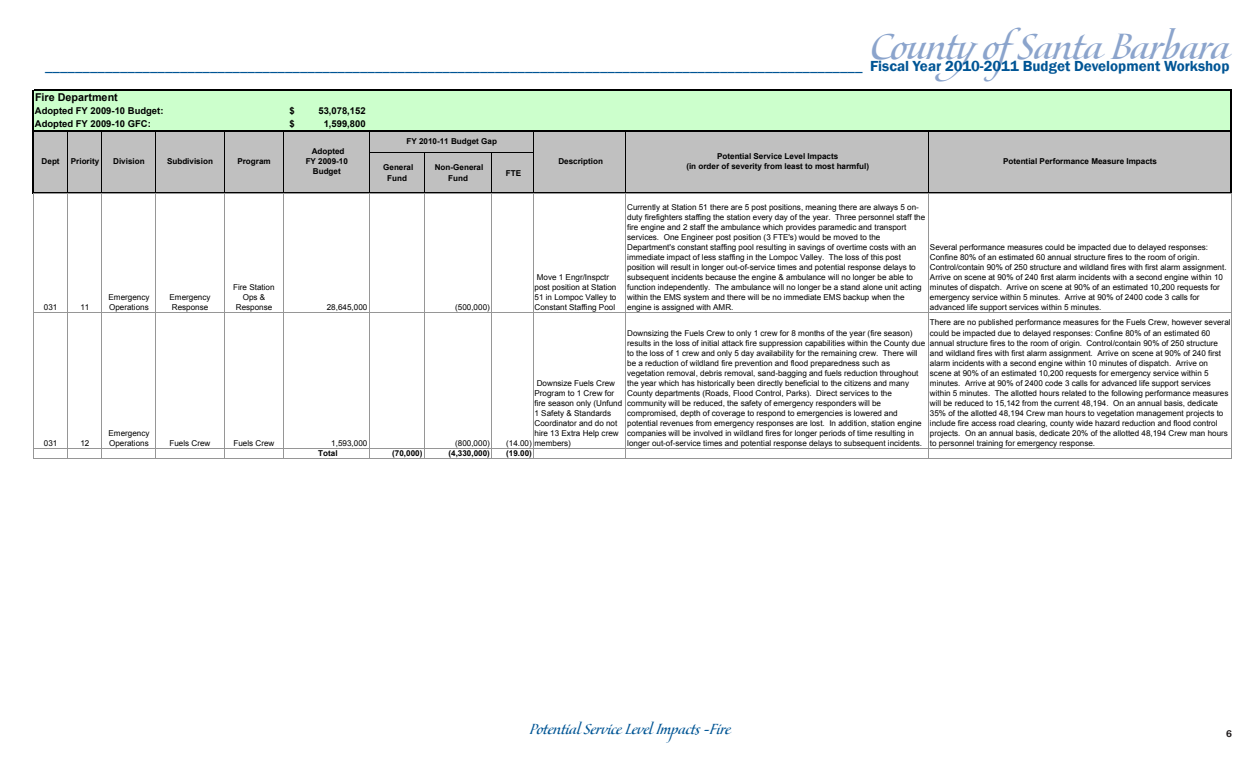
<style>
.page{position:relative;width:1260px;height:765px;background:#fff}
.page>*{position:absolute;margin:0;border:0;box-sizing:border-box;transform-origin:0 0}
.t1{font:700 43.75px "Maestro L";color:#8ba4cc}
.t2{font:700 17.5px "Maestro L";color:#005595}
.t3{font:15px "Franklin Gothic";color:#005595}
.t4{font:700 10.75px "Arial";color:#000}
.t5{font:600 10px "Franklin Gothic";color:#231f20}
.t6{font:700 9.5px "Arial";color:#000}
.t7{font:8.12px/10px "Arial";color:#000}
.t8{font:700 8.12px/10.4px "Arial";color:#000;text-align:center}
.s1{font-weight:600}
</style>
<div class="page">
<div style="left:33px;top:90px;width:1198px;height:41px;background:#cfc"></div>
<div style="left:33px;top:131px;width:1198px;height:62px;background:#c0c0c0"></div>
<hr style="left:33px;top:90px;width:1px;height:103px;background:#000">
<hr style="left:67px;top:131px;width:1px;height:61px;background:#000">
<hr style="left:102px;top:131px;width:1px;height:61px;background:#000">
<hr style="left:155px;top:131px;width:1px;height:61px;background:#000">
<hr style="left:224px;top:131px;width:1px;height:61px;background:#000">
<hr style="left:283px;top:131px;width:1px;height:61px;background:#000">
<hr style="left:369px;top:131px;width:1px;height:61px;background:#000">
<hr style="left:424px;top:153px;width:1px;height:39px;background:#000">
<hr style="left:491px;top:153px;width:1px;height:39px;background:#000">
<hr style="left:533px;top:131px;width:1px;height:61px;background:#000">
<hr style="left:625px;top:131px;width:1px;height:61px;background:#000">
<hr style="left:928px;top:131px;width:1px;height:61px;background:#000">
<hr style="left:1231px;top:91px;width:1px;height:102px;background:#000">
<hr style="left:34px;top:90px;width:1198px;height:1px;background:#000">
<hr style="left:34px;top:130px;width:1198px;height:1px;background:#000">
<hr style="left:370px;top:152px;width:163px;height:1px;background:#000">
<hr style="left:34px;top:192px;width:1198px;height:1px;background:#000">
<hr style="left:33px;top:193px;width:1px;height:266px;background:#969696">
<hr style="left:67px;top:194px;width:1px;height:265px;background:#969696">
<hr style="left:102px;top:194px;width:1px;height:265px;background:#969696">
<hr style="left:155px;top:194px;width:1px;height:265px;background:#969696">
<hr style="left:224px;top:194px;width:1px;height:265px;background:#969696">
<hr style="left:283px;top:194px;width:1px;height:265px;background:#969696">
<hr style="left:369px;top:194px;width:1px;height:265px;background:#969696">
<hr style="left:424px;top:194px;width:1px;height:265px;background:#969696">
<hr style="left:491px;top:194px;width:1px;height:265px;background:#969696">
<hr style="left:533px;top:194px;width:1px;height:265px;background:#969696">
<hr style="left:625px;top:194px;width:1px;height:265px;background:#969696">
<hr style="left:928px;top:194px;width:1px;height:265px;background:#969696">
<hr style="left:1231px;top:194px;width:1px;height:265px;background:#969696">
<hr style="left:34px;top:193px;width:1197px;height:1px;background:#969696">
<hr style="left:34px;top:312px;width:1197px;height:1px;background:#969696">
<hr style="left:34px;top:448px;width:1197px;height:1px;background:#969696">
<hr style="left:34px;top:458px;width:1197px;height:1px;background:#969696">
<h1 class="t1" style="left:871px;top:18px;width:360px">CountyofSanta Barbara</h1>
<h3 class="t3" style="left:45px;top:57px;width:1186px">_____________________________________________________________________________________________________________ <span class="s1">Fiscal Year 2010-2011 Budget Development Workshop</span></h3>
<p class="t4" style="left:35px;top:90px;width:84px">Fire Department</p>
<p class="t6" style="left:35px;top:104px;width:130px">Adopted FY 2009-10 Budget:</p>
<p class="t6" style="left:290px;top:104px;width:7px">$</p>
<p class="t6" style="left:318px;top:104px;width:49px">53,078,152</p>
<p class="t6" style="left:35px;top:118px;width:118px">Adopted FY 2009-10 GFC:</p>
<p class="t6" style="left:290px;top:118px;width:7px">$</p>
<p class="t6" style="left:324px;top:118px;width:44px">1,599,800</p>
<p class="t8" style="left:406px;top:137px;width:92px">FY 2010-11 Budget Gap</p>
<p class="t8" style="left:306px;top:146px;width:44px">Adopted<br>FY 2009-10<br>Budget</p>
<p class="t8" style="left:686px;top:151px;width:184px">Potential Service Level Impacts<br>(in order of severity from least to most harmful)</p>
<p class="t8" style="left:42px;top:156px;width:19px">Dept</p>
<p class="t8" style="left:71px;top:156px;width:30px">Priority</p>
<p class="t8" style="left:113px;top:156px;width:33px">Division</p>
<p class="t8" style="left:167px;top:156px;width:47px">Subdivision</p>
<p class="t8" style="left:237px;top:156px;width:35px">Program</p>
<p class="t8" style="left:558px;top:156px;width:46px">Description</p>
<p class="t8" style="left:1003px;top:156px;width:155px">Potential Performance Measure Impacts</p>
<p class="t8" style="left:383px;top:163px;width:32px">General<br>Fund</p>
<p class="t8" style="left:435px;top:163px;width:50px">Non-General<br>Fund</p>
<p class="t8" style="left:506px;top:168px;width:17px">FTE</p>
<p class="t7" style="left:44px;top:302px;width:15px">031</p>
<p class="t7" style="left:80px;top:302px;width:11px">11</p>
<p class="t7" style="left:109px;top:292px;width:42px">Emergency<br>Operations</p>
<p class="t7" style="left:170px;top:292px;width:42px">Emergency<br>Response</p>
<p class="t7" style="left:233px;top:282px;width:43px;text-align:center">Fire Station<br>Ops &amp;<br>Response</p>
<p class="t7" style="left:327px;top:302px;width:42px">28,645,000</p>
<p class="t7" style="left:455px;top:302px;width:36px">(500,000)</p>
<p class="t7" style="left:535px;top:272px;width:83px">Move 1 Engr/Inspctr post position at Station<br>51 in Lompoc Valley to<br>Constant Staffing Pool</p>
<p class="t7" style="left:627px;top:202px;width:300px">Currently at Station 51 there are 5 post positions, meaning there are always 5 on&shy;duty firefighters staffing the station every day of the year. Three personnel staff the fire engine and 2 staff the ambulance which provides paramedic and transport services. One Engineer post position (3 FTE's) would be moved to the Department's constant staffing pool resulting in savings of overtime costs with an immediate impact of less staffing in the Lompoc Valley. The loss of this post position will result in longer out-of-service times and potential response delays to subsequent incidents because the engine &amp; ambulance will no longer be able to function independently. The ambulance will no longer be a stand alone unit acting within the EMS system and there will be no immediate EMS backup when the engine is assigned with AMR.</p>
<p class="t7" style="left:930px;top:242px;width:298px">Several performance measures could be impacted due to delayed responses:<br>Confine 80% of an estimated 60 annual structure fires to the room of origin.<br>Control/contain 90% of 250 structure and wildland fires with first alarm assignment.<br>Arrive on scene at 90% of 240 first alarm incidents with a second engine within 10 minutes of dispatch. Arrive on scene at 90% of an estimated 10,200 requests for emergency service within 5 minutes. Arrive at 90% of 2400 code 3 calls for advanced life support services within 5 minutes.</p>
<p class="t7" style="left:627px;top:328px;width:300px">Downsizing the Fuels Crew to only 1 crew for 8 months of the year (fire season) results in the loss of initial attack fire suppression capabilities within the County due to the loss of 1 crew and only 5 day availability for the remaining crew. There will be a reduction of wildland fire prevention and flood preparedness such as vegetation removal, debris removal, sand-bagging and fuels reduction throughout the year which has historically been directly beneficial to the citizens and many County departments (Roads, Flood Control, Parks). Direct services to the community will be reduced, the safety of emergency responders will be compromised, depth of coverage to respond to emergencies is lowered and potential revenues from emergency responses are lost. In addition, station engine companies will be involved in wildland fires for longer periods of time resulting in longer out-of-service times and potential response delays to subsequent incidents.</p>
<p class="t7" style="left:930px;top:318px;width:302px">There are no published performance measures for the Fuels Crew, however several could be impacted due to delayed responses: Confine 80% of an estimated 60 annual structure fires to the room of origin. Control/contain 90% of 250 structure and wildland fires with first alarm assignment. Arrive on scene at 90% of 240 first alarm incidents with a second engine within 10 minutes of dispatch. Arrive on scene at 90% of an estimated 10,200 requests for emergency service within 5 minutes. Arrive at 90% of 2400 code 3 calls for advanced life support services within 5 minutes. The allotted hours related to the following performance measures will be reduced to 15,142 from the current 48,194. On an annual basis, dedicate 35% of the allotted 48,194 Crew man hours to vegetation management projects to include fire access road clearing, county wide hazard reduction and flood control projects. On an annual basis, dedicate 20% of the allotted 48,194 Crew man hours to personnel training for emergency response.</p>
<p class="t7" style="left:535px;top:378px;width:89px">Downsize Fuels Crew<br>Program to 1 Crew for fire season only (Unfund<br>1 Safety &amp; Standards<br>Coordinator and do not hire 13 Extra Help crew</p>
<p class="t7" style="left:44px;top:438px;width:15px">031</p>
<p class="t7" style="left:80px;top:438px;width:11px">12</p>
<p class="t7" style="left:109px;top:428px;width:42px">Emergency<br>Operations</p>
<p class="t7" style="left:169px;top:438px;width:42px">Fuels Crew</p>
<p class="t7" style="left:233px;top:438px;width:42px">Fuels Crew</p>
<p class="t7" style="left:331px;top:438px;width:38px">1,593,000</p>
<p class="t7" style="left:455px;top:438px;width:36px">(800,000)</p>
<p class="t7" style="left:506px;top:438px;width:66px">(14.00) members)</p>
<p class="t8" style="left:318px;top:448px;width:21px">Total</p>
<p class="t8" style="left:392px;top:448px;width:32px">(70,000)</p>
<p class="t8" style="left:448px;top:448px;width:43px">(4,330,000)</p>
<p class="t8" style="left:506px;top:448px;width:27px">(19.00)</p>
<p class="t2" style="left:529px;top:717px;width:203px">Potential Service Level Impacts -Fire</p>
<p class="t5" style="left:1226px;top:727px;width:7px">6</p>
</div>
